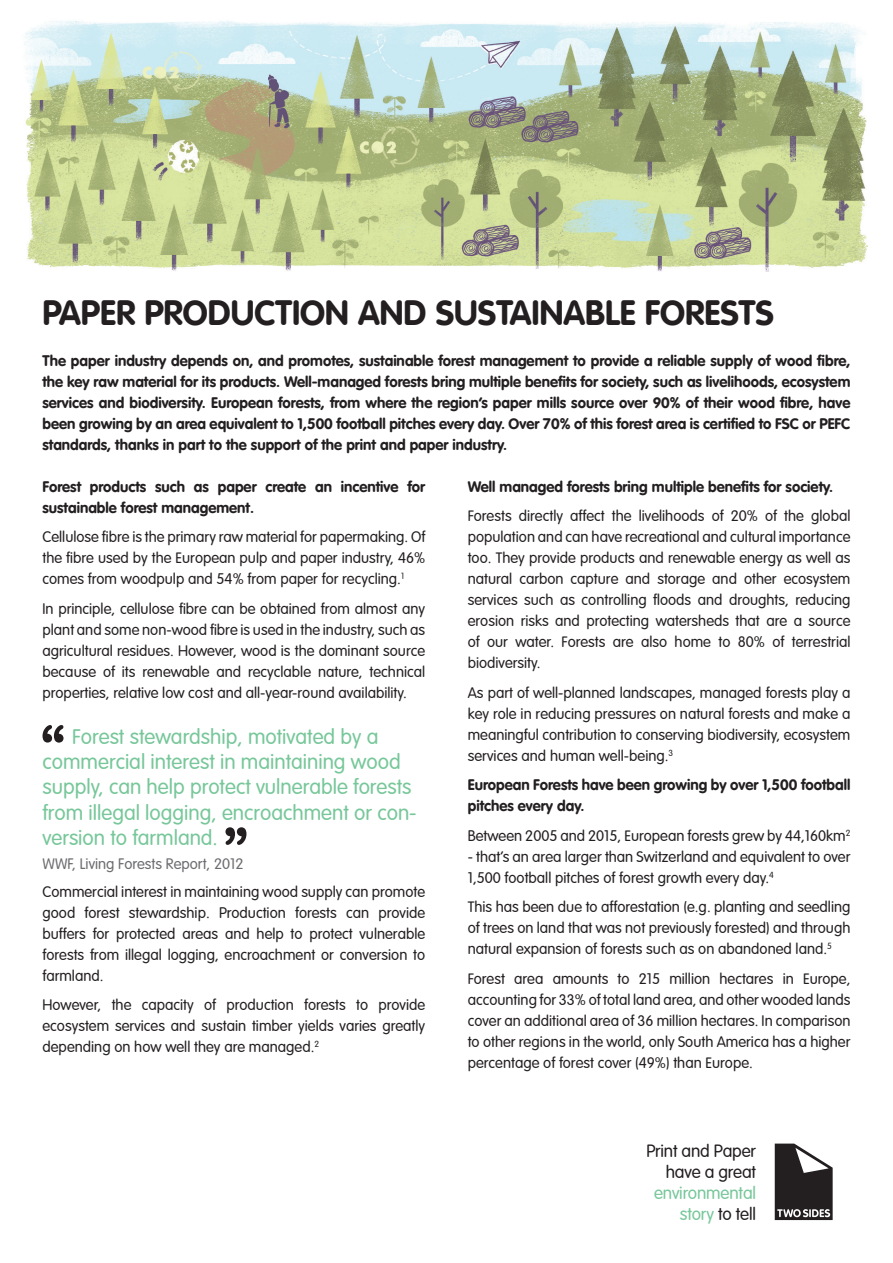
<style>
.page{position:relative;width:893px;height:1263px;background:#fff}
.page>*{position:absolute;margin:0;border:0;box-sizing:border-box;transform-origin:0 0}
.Intro_text{font:700 34.5px "VAG Rounded";color:#231f20}
.Large_Text_Quote{font:300 21px/25.2px "VAG Rounded";color:#77c79a}
.t1{font:300 17.4px/20.9px "VAG Rounded";letter-spacing:-.01em;color:#77c79a;text-align:right}
.t2{font:300 17.4px/20.9px "VAG Rounded";letter-spacing:-.01em;color:#231f20;text-align:right}
.Main_body{font:300 15px/21px "VAG Rounded";color:#231f20;text-align:justify}
.Main_body-2{font:700 15px/21px "VAG Rounded";color:#231f20}
.Large_Text_Quote-2{font:300 15px "VAG Rounded LT Pro";color:#6c6d70}
.s1{color:#231f20}
</style>
<div class="page">
<img style="left:24px;top:21px;width:844px;height:251px">
<svg style="left:775px;top:1143px;width:58px;height:77px"></svg>
<svg style="left:43px;top:725px;width:21px;height:18px"></svg>
<svg style="left:225px;top:827px;width:21px;height:18px"></svg>
<p class="Intro_text" style="left:43px;top:297px;width:733px">PAPER PRODUCTION AND SUSTAINABLE FORESTS</p>
<p class="Main_body-2" style="left:43px;top:351px;width:809px;text-align:justify">The paper industry depends on, and promotes, sustainable forest management to provide a reliable supply of wood fibre, the key raw material for its products. Well-managed forests bring multiple benefits for society, such as livelihoods, ecosystem services and biodiversity. European forests, from where the region’s paper mills source over 90% of their wood fibre, have been growing by an area equivalent to 1,500 football pitches every day. Over 70% of this forest area is certified to FSC or PEFC standards, thanks in part to the support of the print and paper industry.</p>
<p class="Main_body-2" style="left:43px;top:477px;width:384px">Forest products such as paper create an incentive for sustainable forest management.</p>
<p class="Main_body" style="left:43px;top:527px;width:384px">Cellulose fibre is the primary raw material for papermaking. Of the fibre used by the European pulp and paper industry, 46% comes from woodpulp and 54% from paper for recycling.<sup>1</sup></p>
<p class="Main_body" style="left:43px;top:599px;width:384px">In principle, cellulose fibre can be obtained from almost any plant and some non-wood fibre is used in the industry, such as agricultural residues. However, wood is the dominant source because of its renewable and recyclable nature, technical properties, relative low cost and all-year-round availability.</p>
<p class="Large_Text_Quote" style="left:43px;top:725px;width:376px;text-indent:30px">Forest stewardship, motivated by a commercial interest in maintaining wood supply, can help protect vulnerable forests from illegal logging, encroachment or con&shy;version to farmland.</p>
<p class="Large_Text_Quote-2" style="left:43px;top:855px;width:202px">WWF, Living Forests Report, 2012</p>
<p class="Main_body" style="left:43px;top:882px;width:384px">Commercial interest in maintaining wood supply can promote good forest stewardship. Production forests can provide buffers for protected areas and help to protect vulnerable forests from illegal logging, encroachment or conversion to farmland.</p>
<p class="Main_body" style="left:43px;top:995px;width:384px">However, the capacity of production forests to provide ecosystem services and sustain timber yields varies greatly depending on how well they are managed.<sup>2</sup></p>
<p class="Main_body-2" style="left:468px;top:477px;width:367px">Well managed forests bring multiple benefits for society.</p>
<p class="Main_body" style="left:468px;top:506px;width:384px">Forests directly affect the livelihoods of 20% of the global population and can have recreational and cultural importance too. They provide products and renewable energy as well as natural carbon capture and storage and other ecosystem services such as controlling floods and droughts, reducing erosion risks and protecting watersheds that are a source of our water. Forests are also home to 80% of terrestrial biodiversity.</p>
<p class="Main_body" style="left:468px;top:683px;width:384px">As part of well-planned landscapes, managed forests play a key role in reducing pressures on natural forests and make a meaningful contribution to conserving biodiversity, ecosystem services and human well-being.<sup>3</sup></p>
<p class="Main_body-2" style="left:468px;top:775px;width:384px">European Forests have been growing by over 1,500 football pitches every day.</p>
<p class="Main_body" style="left:468px;top:826px;width:384px">Between 2005 and 2015, European forests grew by 44,160km<sup>2</sup></p>
<p class="Main_body" style="left:468px;top:847px;width:384px">- that’s an area larger than Switzerland and equivalent to over<br>1,500 football pitches of forest growth every day.<sup>4</sup></p>
<p class="Main_body" style="left:468px;top:897px;width:384px">This has been due to afforestation (e.g. planting and seedling of trees on land that was not previously forested) and through natural expansion of forests such as on abandoned land.<sup>5</sup></p>
<p class="Main_body" style="left:468px;top:969px;width:384px">Forest area amounts to 215 million hectares in Europe, accounting for 33% of total land area, and other wooded lands cover an additional area of 36 million hectares. In comparison to other regions in the world, only South America has a higher percentage of forest cover (49%) than Europe.</p>
<p class="t2" style="left:646px;top:1141px;width:111px">Print and Paper have a great</p>
<p class="t1" style="left:654px;top:1183px;width:103px">environmental story <span class="s1">to tell</span></p>
</div>
